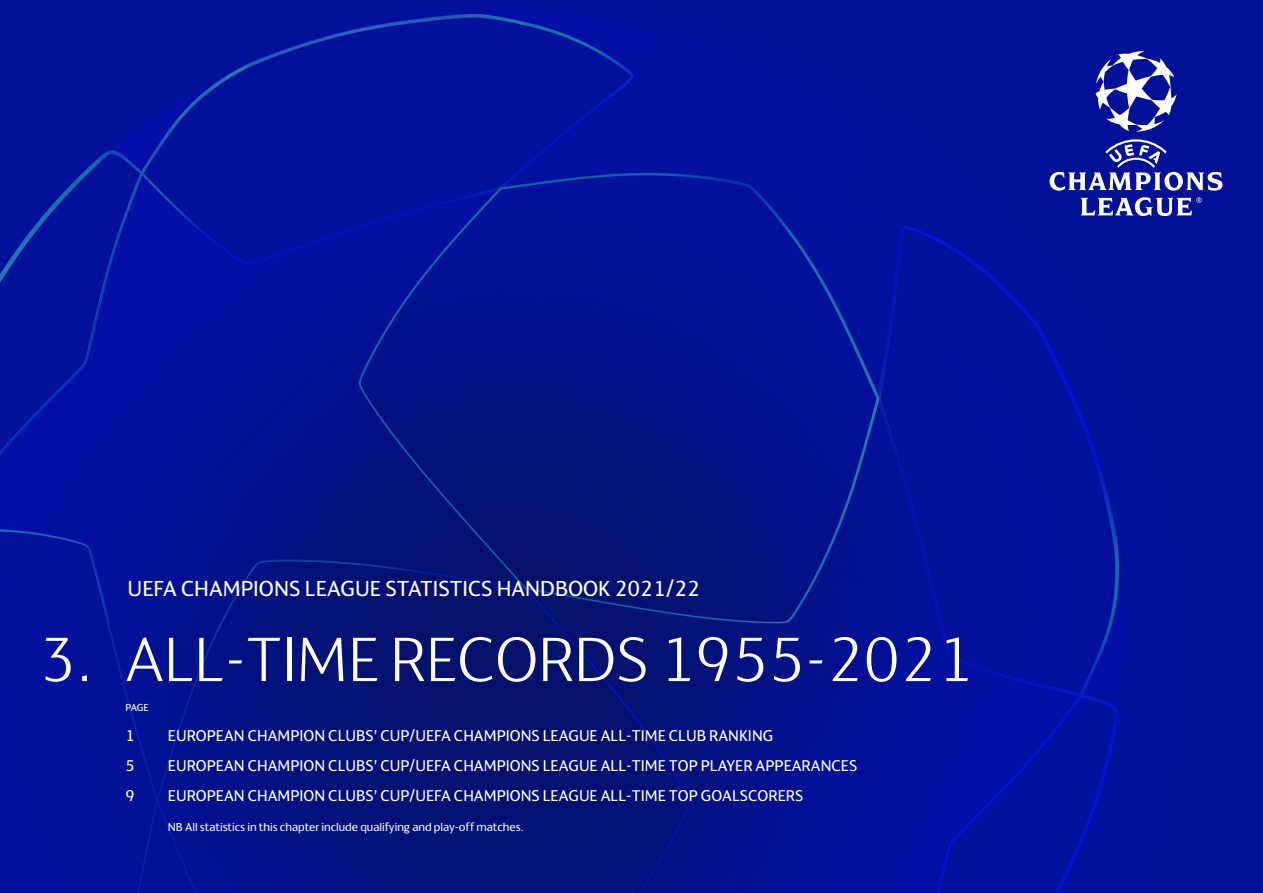
<style>
.page{position:relative;width:1263px;height:893px;background:#fff}
.page>*{position:absolute;margin:0;border:0;box-sizing:border-box;transform-origin:0 0}
.Contents_1{font:300 69px "Champions";color:#fff}
.Title_1_black___cya{font:24px "Champions";color:#fff}
.Contents_1-2{font:17.25px "Champions";color:#fff}
.Contents_1-3{font:12.75px "Champions";color:#fff}
.Contents_1-4{font:11.25px "Champions";color:#fff}
</style>
<div class="page">
<img style="left:0;top:0;width:1263px;height:893px">
<svg style="left:1049px;top:51px;width:173px;height:165px;background:#2c38a8"></svg>
<p class="Title_1_black___cya" style="left:128px;top:570px;width:574px">UEFA CHAMPIONS LEAGUE STATISTICS HANDBOOK 2021/22</p>
<p class="Contents_1" style="left:40px;top:612px;width:934px">3. ALL-TIME RECORDS 1955-2021</p>
<p class="Contents_1-4" style="left:125px;top:699px;width:25px">PAGE</p>
<p class="Contents_1-2" style="left:125px;top:723px;width:11px">1</p>
<p class="Contents_1-2" style="left:168px;top:723px;width:607px">EUROPEAN CHAMPION CLUBS’ CUP/UEFA CHAMPIONS LEAGUE ALL-TIME CLUB RANKING</p>
<p class="Contents_1-2" style="left:125px;top:753px;width:11px">5</p>
<p class="Contents_1-2" style="left:168px;top:753px;width:691px">EUROPEAN CHAMPION CLUBS’ CUP/UEFA CHAMPIONS LEAGUE ALL-TIME TOP PLAYER APPEARANCES</p>
<p class="Contents_1-2" style="left:125px;top:783px;width:11px">9</p>
<p class="Contents_1-2" style="left:168px;top:783px;width:637px">EUROPEAN CHAMPION CLUBS’ CUP/UEFA CHAMPIONS LEAGUE ALL-TIME TOP GOALSCORERS</p>
<p class="Contents_1-3" style="left:168px;top:818px;width:357px">NB All statistics in this chapter include qualifying and play-off matches.</p>
</div>
